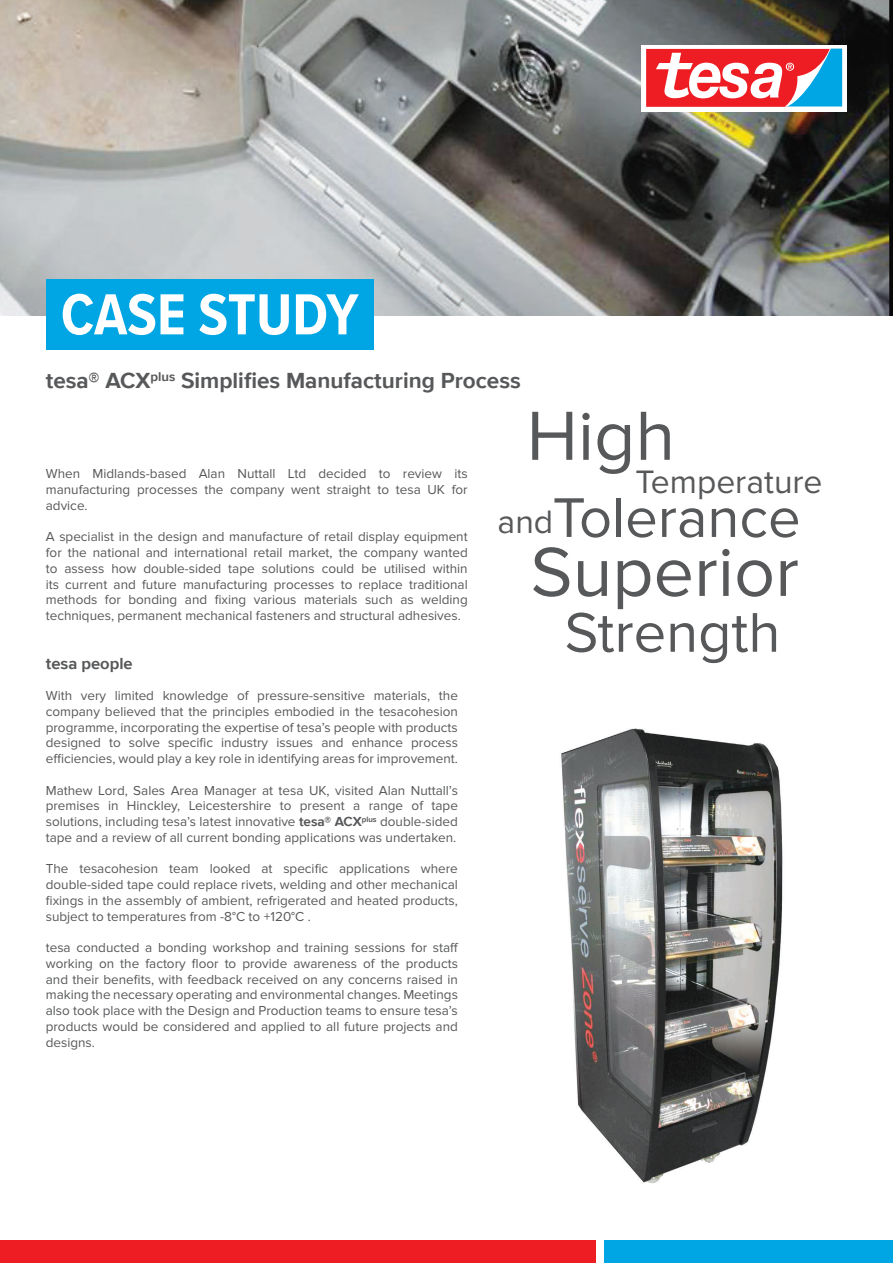
<style>
.page{position:relative;width:893px;height:1263px;background:#fff}
.page>*{position:absolute;margin:0;border:0;box-sizing:border-box;transform-origin:0 0}
.t1{font:72px/136.1px "Proxima Nova";color:#57585a}
.t2{font:700 60px "Proxima Nova A Cond";letter-spacing:-.005em;color:#fff}
.t3{font:57.9px "Proxima Nova";color:#57585a}
.t4{font:33.6px "Proxima Nova";color:#57585a}
.t5{font:700 22.5px "Proxima Nova";color:#57585a}
.t6{font:700 16.5px "Proxima Nova";color:#57585a}
.t7{font:13.5px/15.8px "Proxima Nova";color:#57585a;text-align:justify}
.s1{font-weight:700}
</style>
<div class="page">
<img style="left:0;top:0;width:893px;height:316px">
<div style="left:641px;top:45px;width:206px;height:66px;background:linear-gradient(to right,#fff,#fff)"></div>
<svg style="left:646px;top:49px;width:196px;height:58px"></svg>
<div style="left:0;top:1240px;width:595px;height:23px;background:#ee1d23"></div>
<div style="left:605px;top:1240px;width:288px;height:23px;background:#00a6e4"></div>
<div style="left:46px;top:279px;width:328px;height:71px;background:#00a6e4"></div>
<img style="left:561px;top:728px;width:222px;height:455px">
<h2 class="t2" style="left:61px;top:270px;width:299px">CASE STUDY</h2>
<h3 class="t5" style="left:46px;top:364px;width:477px">tesa® ACX<sup>plus</sup> Simplifies Manufacturing Process</h3>
<p class="t7" style="left:46px;top:466px;width:423px">When Midlands-based Alan Nuttall Ltd decided to review its manufacturing processes the company went straight to tesa UK for advice.</p>
<p class="t7" style="left:46px;top:529px;width:423px">A specialist in the design and manufacture of retail display equipment for the national and international retail market, the company wanted to assess how double-sided tape solutions could be utilised within its current and future manufacturing processes to replace traditional methods for bonding and fixing various materials such as welding techniques, permanent mechanical fasteners and structural adhesives.</p>
<p class="t6" style="left:46px;top:651px;width:88px">tesa people</p>
<p class="t7" style="left:46px;top:688px;width:414px">With very limited knowledge of pressure-sensitive materials, the company believed that the principles embodied in the tesacohesion programme, incorporating the expertise of tesa’s people with products designed to solve specific industry issues and enhance process efficiencies, would play a key role in identifying areas for improvement.</p>
<p class="t7" style="left:46px;top:782px;width:414px">Mathew Lord, Sales Area Manager at tesa UK, visited Alan Nuttall’s premises in Hinckley, Leicestershire to present a range of tape solutions, including tesa’s latest innovative <span class="s1">tesa® ACX</span><sup>plus</sup> double-sided tape and a review of all current bonding applications was undertaken.</p>
<p class="t7" style="left:46px;top:861px;width:414px">The tesacohesion team looked at specific applications where double-sided tape could replace rivets, welding and other mechanical fixings in the assembly of ambient, refrigerated and heated products, subject to temperatures from -8°C to +120°C .</p>
<p class="t7" style="left:46px;top:940px;width:414px">tesa conducted a bonding workshop and training sessions for staff working on the factory floor to provide awareness of the products and their benefits, with feedback received on any concerns raised in making the necessary operating and environmental changes. Meetings also took place with the Design and Production teams to ensure tesa’s products would be considered and applied to all future projects and designs.</p>
<h1 class="t1" style="left:527px;top:369px;width:274px">High<br>Superior</h1>
<h3 class="t4" style="left:636px;top:462px;width:188px">Temperature</h3>
<h3 class="t3" style="left:553px;top:484px;width:250px">Tolerance</h3>
<h3 class="t4" style="left:498px;top:502px;width:57px">and</h3>
<h3 class="t3" style="left:564px;top:599px;width:217px">Strength</h3>
</div>
